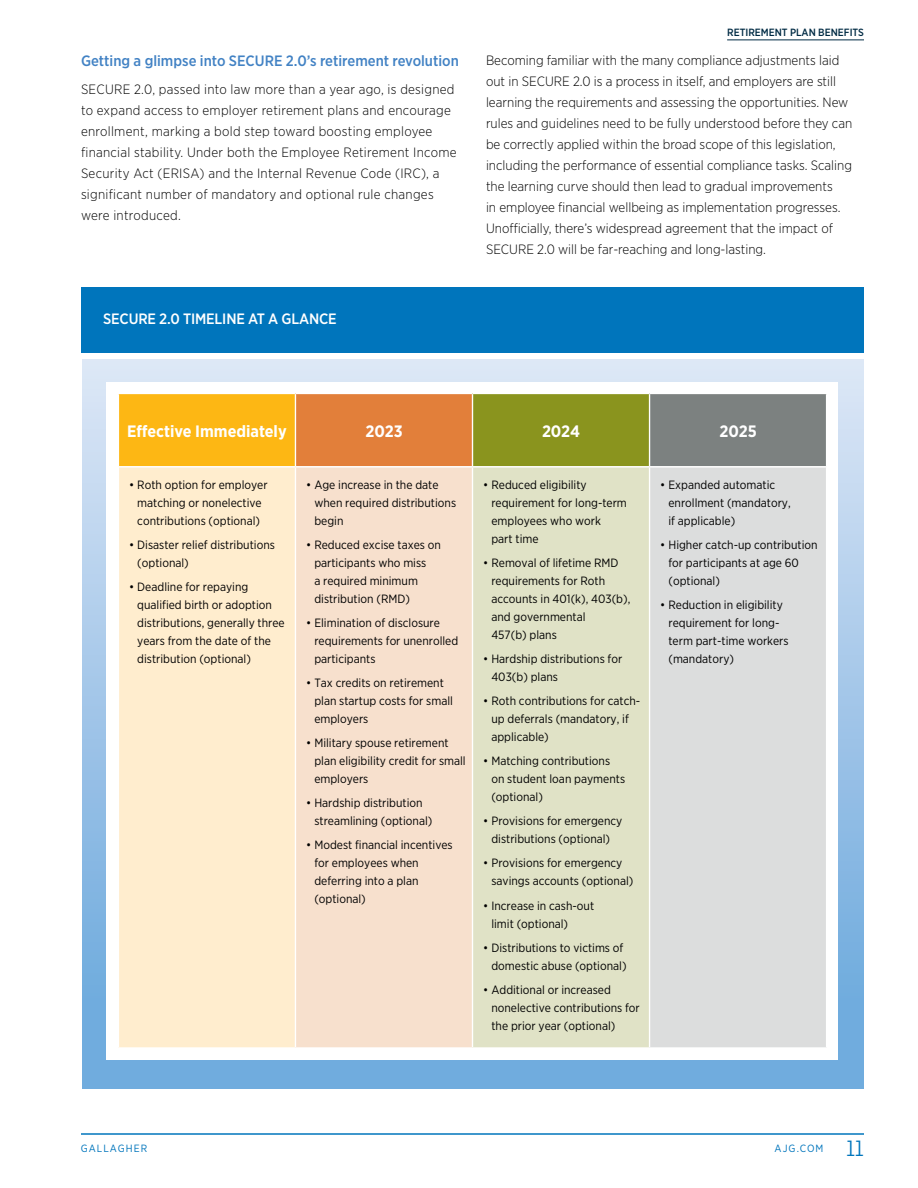
<style>
.page{position:relative;width:918px;height:1188px;background:#fff}
.page>*{position:absolute;margin:0;border:0;box-sizing:border-box;transform-origin:0 0}
.t1{font:700 16.5px "Gotham Narrow";color:#fff}
.t2{font:500 15px "Gotham Narrow";color:#4282c4}
.t3{font:500 15px "Gotham Narrow";letter-spacing:-.01em;color:#fff}
.t4{font:300 13.5px/21px "Gotham Narrow";color:#000}
.t5{font:300 13.5px/21px "Gotham Narrow";letter-spacing:.02em;color:#000}
.t6{font:12px/18px "Gotham Narrow";color:#000}
.t7{font:500 10.5px "Gotham Narrow";color:#002b44}
.t8{font:10.5px "Gotham Narrow";letter-spacing:.1em;color:#0075bc}
.s1{font-family:"Gallagher Slab";font-weight:300;font-size:21px}
</style>
<div class="page">
<hr style="left:81px;top:1133px;width:783px;height:2px;background:#0075bc">
<hr style="left:727px;top:40px;width:137px;height:1px;background:#002b44">
<div style="left:81px;top:287px;width:783px;height:65px;background:#0075bc"></div>
<div style="left:82px;top:359px;width:782px;height:729px;background:linear-gradient(to bottom,#dde7f6,#6aa8dc)"></div>
<div style="left:107px;top:382px;width:731px;height:678px;background:#fff"></div>
<div style="left:118px;top:393px;width:177px;height:74px;background:#fdb714"></div>
<div style="left:295px;top:393px;width:178px;height:74px;background:#e27f3a"></div>
<div style="left:473px;top:393px;width:177px;height:74px;background:#8a941e"></div>
<div style="left:650px;top:393px;width:177px;height:74px;background:#7c8180"></div>
<div style="left:118px;top:467px;width:177px;height:581px;background:#ffedce"></div>
<div style="left:295px;top:467px;width:178px;height:581px;background:#f7e0cd"></div>
<div style="left:473px;top:467px;width:177px;height:581px;background:#e0e2c6"></div>
<div style="left:650px;top:467px;width:177px;height:581px;background:#dcdddd"></div>
<hr style="left:118px;top:393px;width:177px;height:1px;background:#fff">
<hr style="left:295px;top:393px;width:178px;height:1px;background:#fff">
<hr style="left:473px;top:393px;width:177px;height:1px;background:#fff">
<hr style="left:650px;top:393px;width:177px;height:1px;background:#fff">
<hr style="left:118px;top:394px;width:1px;height:73px;background:#fff">
<hr style="left:295px;top:394px;width:1px;height:72px;background:#fff">
<hr style="left:472px;top:394px;width:1px;height:72px;background:#fff">
<hr style="left:649px;top:394px;width:1px;height:72px;background:#fff">
<hr style="left:826px;top:394px;width:1px;height:73px;background:#fff">
<hr style="left:118px;top:467px;width:1px;height:580px;background:#fff">
<hr style="left:295px;top:468px;width:1px;height:579px;background:#fff">
<hr style="left:472px;top:468px;width:1px;height:579px;background:#fff">
<hr style="left:649px;top:468px;width:1px;height:579px;background:#fff">
<hr style="left:826px;top:467px;width:1px;height:580px;background:#fff">
<hr style="left:119px;top:466px;width:176px;height:2px;background:#fff">
<hr style="left:295px;top:466px;width:178px;height:2px;background:#fff">
<hr style="left:473px;top:466px;width:177px;height:2px;background:#fff">
<hr style="left:650px;top:466px;width:176px;height:2px;background:#fff">
<hr style="left:118px;top:1047px;width:177px;height:2px;background:#fff">
<hr style="left:295px;top:1047px;width:178px;height:2px;background:#fff">
<hr style="left:473px;top:1047px;width:177px;height:2px;background:#fff">
<hr style="left:650px;top:1047px;width:177px;height:2px;background:#fff">
<p class="t2" style="left:81px;top:51px;width:379px">Getting a glimpse into SECURE 2.0’s retirement revolution</p>
<p class="t5" style="left:81px;top:78px;width:377px">SECURE 2.0, passed into law more than a year ago, is designed to expand access to employer retirement plans and encourage enrollment, marking a bold step toward boosting employee financial stability. Under both the Employee Retirement Income Security Act (ERISA) and the Internal Revenue Code (IRC), a significant number of mandatory and optional rule changes were introduced.</p>
<p class="t3" style="left:103px;top:310px;width:235px">SECURE 2.0 TIMELINE AT A GLANCE</p>
<p class="t7" style="left:727px;top:26px;width:138px">RETIREMENT PLAN BENEFITS</p>
<p class="t4" style="left:486px;top:49px;width:368px">Becoming familiar with the many compliance adjustments laid out in SECURE 2.0 is a process in itself, and employers are still learning the requirements and assessing the opportunities. New rules and guidelines need to be fully understood before they can be correctly applied within the broad scope of this legislation, including the performance of essential compliance tasks. Scaling the learning curve should then lead to gradual improvements<br>in employee financial wellbeing as implementation progresses.<br>Unofficially, there’s widespread agreement that the impact of SECURE 2.0 will be far-reaching and long-lasting.</p>
<h1 class="t1" style="left:127px;top:420px;width:161px">Effective Immediately</h1>
<h1 class="t1" style="left:365px;top:420px;width:39px">2023</h1>
<h1 class="t1" style="left:542px;top:420px;width:40px">2024</h1>
<h1 class="t1" style="left:719px;top:420px;width:39px">2025</h1>
<p class="t6" style="left:129px;top:475px;width:140px;text-align:center">• Roth option for employer matching or nonelective contributions (optional)</p>
<p class="t6" style="left:137px;top:535px;width:139px;text-indent:-8px">• Disaster relief distributions (optional)</p>
<p class="t6" style="left:137px;top:577px;width:149px;text-indent:-8px">• Deadline for repaying qualified birth or adoption distributions, generally three years from the date of the distribution (optional)</p>
<p class="t6" style="left:314px;top:475px;width:143px;text-indent:-8px">• Age increase in the date when required distributions begin</p>
<p class="t6" style="left:314px;top:535px;width:128px;text-indent:-8px">• Reduced excise taxes on participants who miss<br>a required minimum distribution (RMD)</p>
<p class="t6" style="left:314px;top:613px;width:145px;text-indent:-8px">• Elimination of disclosure requirements for unenrolled participants</p>
<p class="t6" style="left:314px;top:674px;width:140px;text-indent:-8px">• Tax credits on retirement plan startup costs for small employers</p>
<p class="t6" style="left:314px;top:734px;width:153px;text-indent:-8px">• Military spouse retirement plan eligibility credit for small employers</p>
<p class="t6" style="left:314px;top:794px;width:120px;text-indent:-8px">• Hardship distribution streamlining (optional)</p>
<p class="t6" style="left:314px;top:836px;width:140px;text-indent:-8px">• Modest financial incentives for employees when deferring into a plan (optional)</p>
<p class="t6" style="left:491px;top:475px;width:137px;text-indent:-8px">• Reduced eligibility requirement for long-term employees who work<br>part time</p>
<p class="t6" style="left:491px;top:553px;width:140px;text-indent:-8px">• Removal of lifetime RMD requirements for Roth accounts in 401(k), 403(b), and governmental<br>457(b) plans</p>
<p class="t6" style="left:491px;top:650px;width:132px;text-indent:-8px">• Hardship distributions for<br>403(b) plans</p>
<p class="t6" style="left:491px;top:692px;width:150px;text-indent:-8px">• Roth contributions for catch&shy;up deferrals (mandatory, if applicable)</p>
<p class="t6" style="left:491px;top:752px;width:135px;text-indent:-8px">• Matching contributions on student loan payments (optional)</p>
<p class="t6" style="left:483px;top:812px;width:141px;text-align:center">• Provisions for emergency distributions (optional)</p>
<p class="t6" style="left:491px;top:854px;width:143px;text-indent:-8px">• Provisions for emergency savings accounts (optional)</p>
<p class="t6" style="left:491px;top:896px;width:104px;text-indent:-8px">• Increase in cash-out limit (optional)</p>
<p class="t6" style="left:483px;top:938px;width:145px;text-align:right">• Distributions to victims of domestic abuse (optional)</p>
<p class="t6" style="left:491px;top:980px;width:150px;text-indent:-8px">• Additional or increased nonelective contributions for the prior year (optional)</p>
<p class="t6" style="left:668px;top:475px;width:124px;text-indent:-8px">• Expanded automatic enrollment (mandatory, if applicable)</p>
<p class="t6" style="left:668px;top:535px;width:151px;text-indent:-8px">• Higher catch-up contribution for participants at age 60 (optional)</p>
<p class="t6" style="left:668px;top:596px;width:122px;text-indent:-8px">• Reduction in eligibility requirement for long&shy;term part-time workers (mandatory)</p>
<p class="t8" style="left:81px;top:1142px;width:68px">GALLAGHER</p>
<p class="t8" style="left:775px;top:1142px;width:91px">AJG.COM <span class="s1">11</span></p>
</div>
